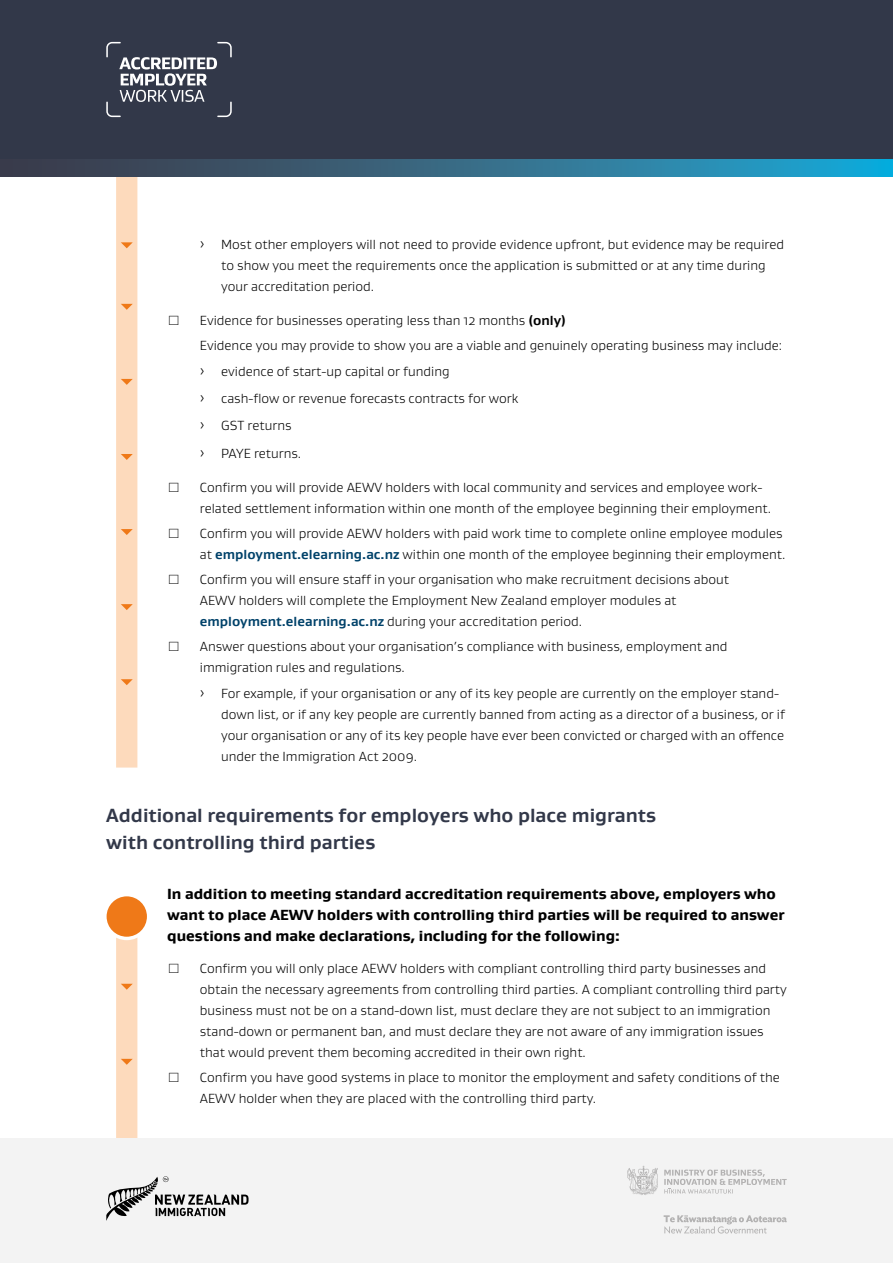
<style>
.page{position:relative;width:893px;height:1263px;background:#fff}
.page>*{position:absolute;margin:0;border:0;box-sizing:border-box;transform-origin:0 0}
.t1{font:700 19.5px/27px "Gustan";color:#323849}
.t2{font:800 15px/21px "Gustan";color:#000}
.t3{font:300 13.5px/21px "Gustan";color:#000}
.s1{font-weight:700}
.s2{font-weight:700;color:#01426a}
</style>
<div class="page">
<div style="left:116px;top:176px;width:21px;height:591px;background:#fddabc"></div>
<div style="left:116px;top:910px;width:21px;height:353px;background:#fddabc"></div>
<svg style="left:121px;top:304px;width:12px;height:6px"></svg>
<svg style="left:121px;top:242px;width:12px;height:6px"></svg>
<svg style="left:121px;top:379px;width:12px;height:6px"></svg>
<svg style="left:121px;top:454px;width:12px;height:6px"></svg>
<svg style="left:121px;top:529px;width:12px;height:6px"></svg>
<svg style="left:121px;top:604px;width:12px;height:6px"></svg>
<svg style="left:121px;top:679px;width:12px;height:6px"></svg>
<div style="left:105px;top:895px;width:44px;height:43px;background:#ef7918;border-radius:50%"></div>
<div style="left:103px;top:893px;width:47px;height:47px;border:3px solid #fff;border-radius:50%"></div>
<svg style="left:121px;top:984px;width:12px;height:6px"></svg>
<svg style="left:121px;top:1059px;width:12px;height:6px"></svg>
<div style="left:0;top:0;width:893px;height:176px;background:#323849"></div>
<svg style="left:96px;top:160px;width:797px;height:16px;background:#317290"></svg>
<div style="left:0;top:1138px;width:893px;height:125px;background:#f3f3f3"></div>
<svg style="left:627px;top:1166px;width:31px;height:29px"></svg>
<svg style="left:664px;top:1169px;width:123px;height:24px"></svg>
<svg style="left:664px;top:1215px;width:123px;height:18px"></svg>
<svg style="left:106px;top:1176px;width:143px;height:44px"></svg>
<svg style="left:106px;top:42px;width:126px;height:75px"></svg>
<p class="t3" style="left:221px;top:234px;width:564px">Most other employers will not need to provide evidence upfront, but evidence may be required to show you meet the requirements once the application is submitted or at any time during your accreditation period.</p>
<p class="t3" style="left:167px;top:310px;width:400px">□ Evidence for businesses operating less than 12 months <span class="s1">(only)</span></p>
<p class="t3" style="left:200px;top:335px;width:584px">Evidence you may provide to show you are a viable and genuinely operating business may include:</p>
<p class="t3" style="left:221px;top:360px;width:230px">evidence of start-up capital or funding</p>
<p class="t3" style="left:221px;top:384px;width:299px;line-height:27.5px">cash-flow or revenue forecasts contracts for work<br>GST returns<br>PAYE returns.</p>
<p class="t3" style="left:200px;top:476px;width:573px;text-indent:-33px">□ Confirm you will provide AEWV holders with local community and services and employee work&shy;related settlement information within one month of the employee beginning their employment.</p>
<p class="t3" style="left:167px;top:522px;width:620px;text-align:right">□ Confirm you will provide AEWV holders with paid work time to complete online employee modules at <span class="s2">employment.elearning.ac.nz</span> within one month of the employee beginning their employment.</p>
<p class="t3" style="left:200px;top:569px;width:531px;text-indent:-33px">□ Confirm you will ensure staff in your organisation who make recruitment decisions about<br>AEWV holders will complete the Employment New Zealand employer modules at <span class="s2">employment.elearning.ac.nz</span> during your accreditation period.</p>
<p class="t3" style="left:200px;top:636px;width:529px;text-indent:-33px">□ Answer questions about your organisation’s compliance with business, employment and immigration rules and regulations.</p>
<p class="t3" style="left:221px;top:682px;width:565px">For example, if your organisation or any of its key people are currently on the employer stand&shy;down list, or if any key people are currently banned from acting as a director of a business, or if your organisation or any of its key people have ever been convicted or charged with an offence under the Immigration Act 2009.</p>
<h1 class="t1" style="left:106px;top:801px;width:551px">Additional requirements for employers who place migrants with controlling third parties</h1>
<p class="t2" style="left:167px;top:883px;width:619px">In addition to meeting standard accreditation requirements above, employers who want to place AEWV holders with controlling third parties will be required to answer questions and make declarations, including for the following:</p>
<p class="t3" style="left:200px;top:958px;width:588px;text-indent:-33px">□ Confirm you will only place AEWV holders with compliant controlling third party businesses and obtain the necessary agreements from controlling third parties. A compliant controlling third party business must not be on a stand-down list, must declare they are not subject to an immigration stand-down or permanent ban, and must declare they are not aware of any immigration issues that would prevent them becoming accredited in their own right.</p>
<p class="t3" style="left:200px;top:1067px;width:581px;text-indent:-33px">□ Confirm you have good systems in place to monitor the employment and safety conditions of the<br>AEWV holder when they are placed with the controlling third party.</p>
</div>
